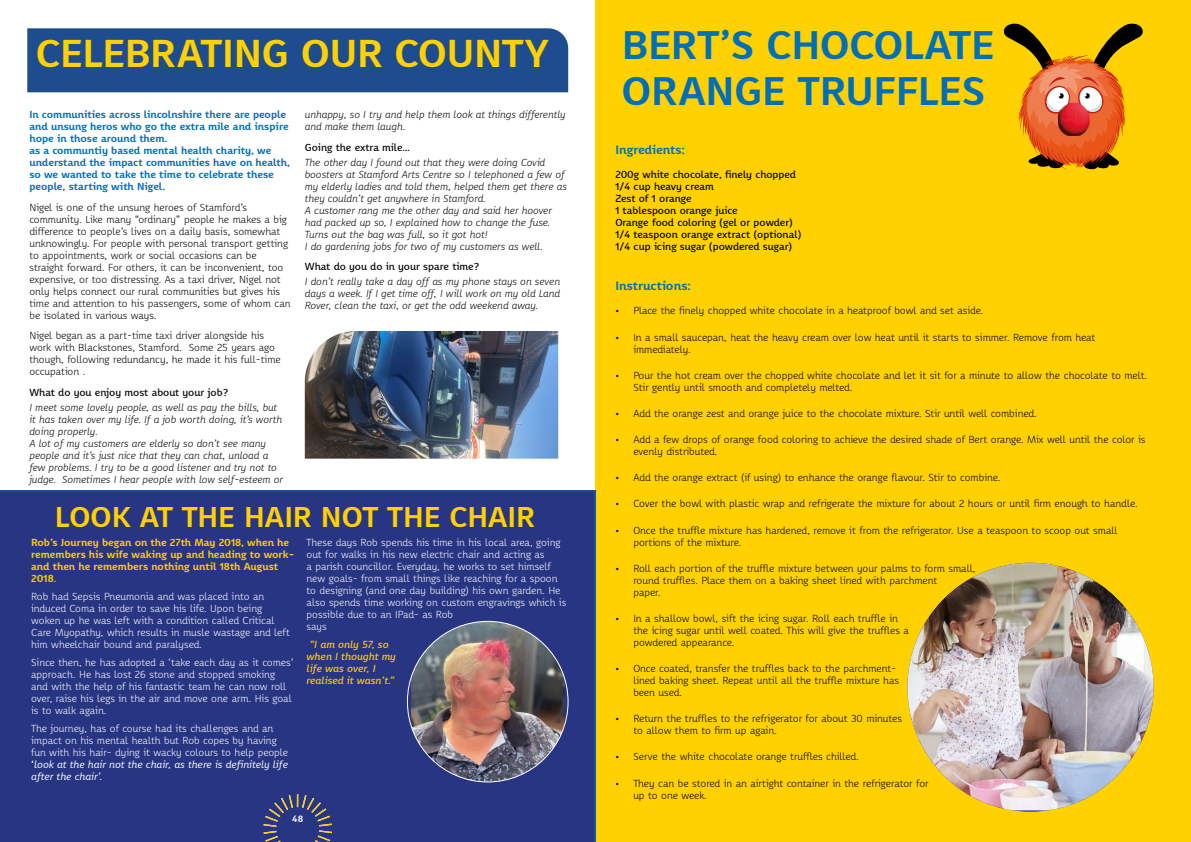
<style>
.page{position:relative;width:1191px;height:842px;background:#fff}
.page>*{position:absolute;margin:0;border:0;box-sizing:border-box;transform-origin:0 0}
.t1{font:700 39px/46px "Karbid Pro";letter-spacing:-.005em;color:#006fb8}
.t2{font:700 38px "Karbid Pro";letter-spacing:-.005em;color:#ffd100}
.t3{font:700 28px "Karbid Pro";color:#ffd100}
.t4{font:700 12px "Karbid Pro";color:#006fb8}
.t5{font:300 10px/12px "Karbid Pro";color:#000}
.t6{font:300 10px/12px "Karbid Pro";color:#fff}
.t7{font:italic 300 10px/12px "Karbid Pro";color:#000}
.t8{font:500 10px/12px "Karbid Pro";color:#000}
.t9{font:700 10px/12px "Karbid Pro";color:#006fb8}
.t10{font:700 10px/12px "Karbid Pro";color:#ffd100}
.t11{font:italic 500 10px/12px "Karbid Pro";letter-spacing:-.005em;color:#ffd100}
.t12{font:700 9px "Karbid Pro";color:#fff}
.s1{font-weight:500}
.s2{font-weight:400;font-style:italic}
</style>
<div class="page">
<div style="left:595px;top:0;width:596px;height:842px;background:#ffd100"></div>
<svg style="left:1003px;top:24px;width:139px;height:147px;background:#d88e1d"></svg>
<img style="left:907px;top:563px;width:246px;height:247px">
<div style="left:27px;top:28px;width:541px;height:64px;background:#1d4d8e"></div>
<img style="left:305px;top:331px;width:253px;height:128px">
<div style="left:0;top:490px;width:595px;height:352px;background:#283583"></div>
<img style="left:411px;top:621px;width:153px;height:161px">
<svg style="left:263px;top:794px;width:69px;height:48px;background:#3f477a"></svg>
<h2 class="t2" style="left:36px;top:27px;width:513px">CELEBRATING OUR COUNTY</h2>
<p class="t9" style="left:29px;top:109px;width:262px">In communities across lincolnshire there are people and unsung heros who go the extra mile and inspire hope in those around them.<br>as a communtiy based mental health charity, we understand the impact communities have on health, so we wanted to take the time to celebrate these people, starting with Nigel.</p>
<p class="t5" style="left:29px;top:201px;width:262px">Nigel is one of the unsung heroes of Stamford’s community. Like many “ordinary” people he makes a big difference to people’s lives on a daily basis, somewhat unknowingly. For people with personal transport getting to appointments, work or social occasions can be straight forward. For others, it can be inconvenient, too expensive, or too distressing. As a taxi driver, Nigel not only helps connect our rural communities but gives his time and attention to his passengers, some of whom can be isolated in various ways.</p>
<p class="t5" style="left:29px;top:329px;width:253px">Nigel began as a part-time taxi driver alongside his work with Blackstones, Stamford. Some 25 years ago though, following redundancy, he made it his full-time occupation .</p>
<p class="t8" style="left:29px;top:386px;width:200px">What do you enjoy most about your job?</p>
<p class="t7" style="left:29px;top:401px;width:255px">I meet some lovely people, as well as pay the bills, but it has taken over my life. If a job worth doing, it’s worth doing properly.<br>A lot of my customers are elderly so don’t see many people and it’s just nice that they can chat, unload a few problems. I try to be a good listener and try not to judge. Sometimes I hear people with low self-esteem or</p>
<p class="t7" style="left:305px;top:108px;width:262px">unhappy, so I try and help them look at things differently and make them laugh.</p>
<p class="t8" style="left:305px;top:141px;width:107px">Going the extra mile…</p>
<p class="t7" style="left:305px;top:156px;width:264px">The other day I found out that they were doing Covid boosters at Stamford Arts Centre so I telephoned a few of my elderly ladies and told them, helped them get there as they couldn’t get anywhere in Stamford.<br>A customer rang me the other day and said her hoover had packed up so, I explained how to change the fuse.<br>Turns out the bag was full, so it got hot!<br>I do gardening jobs for two of my customers as well.</p>
<p class="t8" style="left:305px;top:260px;width:176px">What do you do in your spare time?</p>
<p class="t7" style="left:305px;top:275px;width:257px;text-align:justify">I don’t really take a day off as my phone stays on seven days a week. If I get time off, I will work on my old Land Rover, clean the taxi, or get the odd weekend away.</p>
<h3 class="t3" style="left:55px;top:498px;width:482px">LOOK AT THE HAIR NOT THE CHAIR</h3>
<p class="t10" style="left:31px;top:537px;width:265px">Rob’s Journey began on the 27th May 2018, when he remembers his wife waking up and heading to work&shy;and then he remembers nothing until 18th August 2018<span class="s1">.</span></p>
<p class="t6" style="left:31px;top:590px;width:260px">Rob had Sepsis Pneumonia and was placed into an induced Coma in order to save his life. Upon being woken up he was left with a condition called Critical Care Myopathy, which results in musle wastage and left him wheelchair bound and paralysed.</p>
<p class="t6" style="left:31px;top:656px;width:264px">Since then, he has adopted a ‘take each day as it comes’ approach. He has lost 26 stone and stopped smoking and with the help of his fantastic team he can now roll over, raise his legs in the air and move one arm. His goal is to walk again.</p>
<p class="t6" style="left:31px;top:721px;width:258px">The journey, has of course had its challenges and an impact on his mental health but Rob copes by having fun with his hair- dying it wacky colours to help people <span class="s1">‘</span><span class="s2">look at the hair not the chair, as there is definitely life after the chair’.</span></p>
<p class="t6" style="left:306px;top:536px;width:261px">These days Rob spends his time in his local area, going out for walks in his new electric chair and acting as<br>a parish councillor. Everyday, he works to set himself new goals- from small things like reaching for a spoon to designing (and one day building) his own garden. He also spends time working on custom engravings which is possible due to an IPad- as Rob<br>says</p>
<p class="t11" style="left:306px;top:638px;width:91px;text-indent:3px">“I am only 57, so when I thought my life was over, I realised it wasn’t.”</p>
<p class="t12" style="left:292px;top:812px;width:13px">48</p>
<h1 class="t1" style="left:622px;top:21px;width:374px">BERT’S CHOCOLATE<br>ORANGE TRUFFLES</h1>
<p class="t4" style="left:615px;top:141px;width:71px">Ingredients:</p>
<p class="t8" style="left:615px;top:168px;width:188px">200g white chocolate, finely chopped<br>1/4 cup heavy cream<br>Zest of 1 orange<br>1 tablespoon orange juice<br>Orange food coloring (gel or powder)<br>1/4 teaspoon orange extract (optional)<br>1/4 cup icing sugar (powdered sugar)</p>
<p class="t4" style="left:615px;top:278px;width:77px">Instructions:</p>
<p class="t5" style="left:615px;top:304px;width:369px">• Place the finely chopped white chocolate in a heatproof bowl and set aside.</p>
<p class="t5" style="left:633px;top:331px;width:463px;text-indent:-18px">• In a small saucepan, heat the heavy cream over low heat until it starts to simmer. Remove from heat immediately.</p>
<p class="t5" style="left:633px;top:369px;width:515px;text-indent:-18px">• Pour the hot cream over the chopped white chocolate and let it sit for a minute to allow the chocolate to melt.<br>Stir gently until smooth and completely melted.</p>
<p class="t5" style="left:615px;top:407px;width:423px">• Add the orange zest and orange juice to the chocolate mixture. Stir until well combined.</p>
<p class="t5" style="left:633px;top:433px;width:514px;text-indent:-18px">• Add a few drops of orange food coloring to achieve the desired shade of Bert orange. Mix well until the color is evenly distributed.</p>
<p class="t5" style="left:615px;top:471px;width:386px">• Add the orange extract (if using) to enhance the orange flavour. Stir to combine.</p>
<p class="t5" style="left:615px;top:497px;width:524px">• Cover the bowl with plastic wrap and refrigerate the mixture for about 2 hours or until firm enough to handle.</p>
<p class="t5" style="left:633px;top:524px;width:486px;text-indent:-18px">• Once the truffle mixture has hardened, remove it from the refrigerator. Use a teaspoon to scoop out small portions of the mixture.</p>
<p class="t5" style="left:633px;top:562px;width:344px;text-indent:-18px">• Roll each portion of the truffle mixture between your palms to form small, round truffles. Place them on a baking sheet lined with parchment<br>paper.</p>
<p class="t5" style="left:633px;top:612px;width:277px;text-indent:-18px">• In a shallow bowl, sift the icing sugar. Roll each truffle in the icing sugar until well coated. This will give the truffles a powdered appearance.</p>
<p class="t5" style="left:633px;top:662px;width:267px;text-indent:-18px">• Once coated, transfer the truffles back to the parchment&shy;lined baking sheet. Repeat until all the truffle mixture has been used.</p>
<p class="t5" style="left:633px;top:712px;width:270px;text-indent:-18px">• Return the truffles to the refrigerator for about 30 minutes to allow them to firm up again.</p>
<p class="t5" style="left:615px;top:750px;width:245px">• Serve the white chocolate orange truffles chilled.</p>
<p class="t5" style="left:633px;top:777px;width:297px;text-indent:-18px">• They can be stored in an airtight container in the refrigerator for up to one week.</p>
</div>
